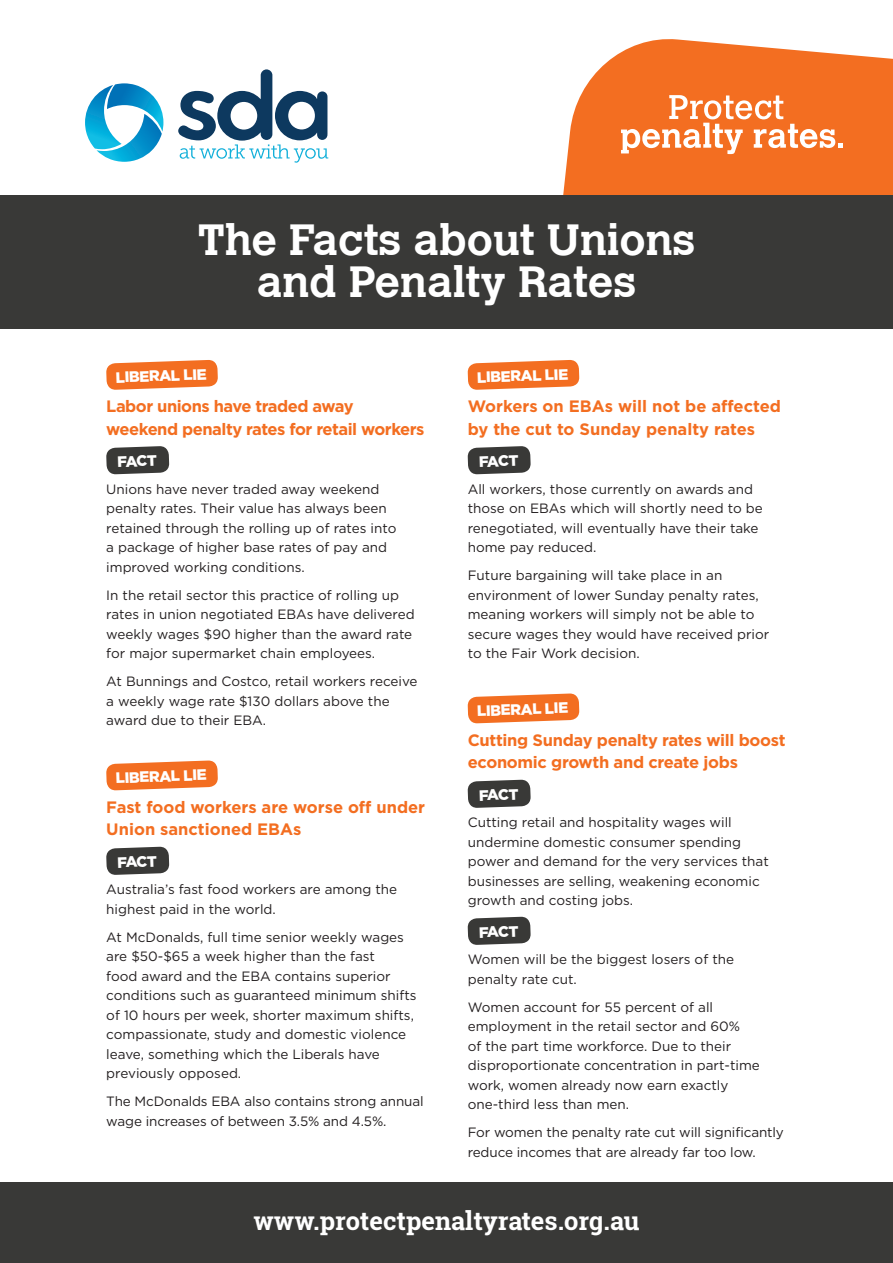
<style>
.page{position:relative;width:893px;height:1263px;background:#fff}
.page>*{position:absolute;margin:0;border:0;box-sizing:border-box;transform-origin:0 0}
.t1{font:700 43.5px/42px "Calvert";color:#fff;text-align:center}
.t2{font:700 25.5px "Roboto Slab";color:#fff}
.t3{font:700 16.5px/22.5px "Gotham";letter-spacing:-.02em;color:#f36e21}
.t4{font:700 16.5px/22.5px "Gotham";color:#f36e21}
.t5{font:900 15.15px "Gotham";color:#fff}
.t6{font:13.5px/19.5px "Gotham";color:#231f20}
</style>
<div class="page">
<svg style="left:563px;top:39px;width:330px;height:156px;background:#f4813f"></svg>
<svg style="left:621px;top:95px;width:222px;height:59px"></svg>
<svg style="left:85px;top:83px;width:78px;height:79px"></svg>
<svg style="left:178px;top:69px;width:150px;height:94px"></svg>
<div style="left:0;top:1182px;width:893px;height:81px;background:#393937"></div>
<div style="left:0;top:195px;width:893px;height:133px;background:#393937"></div>
<svg style="left:106px;top:360px;width:112px;height:30px;background:#f48240"></svg>
<svg style="left:106px;top:446px;width:63px;height:29px;background:#525250"></svg>
<svg style="left:106px;top:760px;width:112px;height:31px;background:#f48646"></svg>
<svg style="left:106px;top:846px;width:63px;height:29px;background:#525250"></svg>
<svg style="left:467px;top:360px;width:112px;height:30px;background:#f48240"></svg>
<svg style="left:467px;top:446px;width:64px;height:29px;background:#555553"></svg>
<svg style="left:467px;top:693px;width:112px;height:31px;background:#f58646"></svg>
<svg style="left:467px;top:779px;width:64px;height:29px;background:#555553"></svg>
<svg style="left:467px;top:916px;width:64px;height:29px;background:#555553"></svg>
<p class="t1" style="left:198px;top:218px;width:499px">The Facts about Unions and Penalty Rates</p>
<p class="t5" style="left:115px;top:367px;width:93px;rotate:-2deg">LIBERAL LIE</p>
<p class="t3" style="left:106px;top:395px;width:320px">Labor unions have traded away weekend penalty rates for retail workers</p>
<p class="t5" style="left:117px;top:451px;width:41px;rotate:-2deg">FACT</p>
<p class="t6" style="left:106px;top:479px;width:292px">Unions have never traded away weekend penalty rates. Their value has always been retained through the rolling up of rates into a package of higher base rates of pay and improved working conditions.</p>
<p class="t6" style="left:106px;top:585px;width:310px">In the retail sector this practice of rolling up rates in union negotiated EBAs have delivered weekly wages $90 higher than the award rate for major supermarket chain employees.</p>
<p class="t6" style="left:106px;top:671px;width:313px">At Bunnings and Costco, retail workers receive a weekly wage rate $130 dollars above the award due to their EBA.</p>
<p class="t5" style="left:115px;top:767px;width:93px;rotate:-2deg">LIBERAL LIE</p>
<p class="t4" style="left:106px;top:796px;width:320px">Fast food workers are worse off under<br>Union sanctioned EBAs</p>
<p class="t5" style="left:117px;top:852px;width:41px;rotate:-2deg">FACT</p>
<p class="t6" style="left:106px;top:879px;width:292px">Australia’s fast food workers are among the highest paid in the world.</p>
<p class="t6" style="left:106px;top:927px;width:312px">At McDonalds, full time senior weekly wages are $50-$65 a week higher than the fast<br>food award and the EBA contains superior conditions such as guaranteed minimum shifts of 10 hours per week, shorter maximum shifts, compassionate, study and domestic violence leave, something which the Liberals have previously opposed.</p>
<p class="t6" style="left:106px;top:1091px;width:319px">The McDonalds EBA also contains strong annual wage increases of between 3.5% and 4.5%.</p>
<p class="t5" style="left:477px;top:367px;width:93px;rotate:-2deg">LIBERAL LIE</p>
<p class="t4" style="left:468px;top:395px;width:315px">Workers on EBAs will not be affected by the cut to Sunday penalty rates</p>
<p class="t5" style="left:478px;top:451px;width:41px;rotate:-2deg">FACT</p>
<p class="t6" style="left:468px;top:479px;width:297px">All workers, those currently on awards and those on EBAs which will shortly need to be renegotiated, will eventually have their take home pay reduced.</p>
<p class="t6" style="left:468px;top:565px;width:303px">Future bargaining will take place in an environment of lower Sunday penalty rates, meaning workers will simply not be able to secure wages they would have received prior to the Fair Work decision.</p>
<p class="t5" style="left:477px;top:700px;width:93px;rotate:-2deg">LIBERAL LIE</p>
<p class="t3" style="left:468px;top:729px;width:319px">Cutting Sunday penalty rates will boost economic growth and create jobs</p>
<p class="t5" style="left:478px;top:785px;width:41px;rotate:-2deg">FACT</p>
<p class="t6" style="left:468px;top:812px;width:303px">Cutting retail and hospitality wages will undermine domestic consumer spending power and demand for the very services that businesses are selling, weakening economic growth and costing jobs.</p>
<p class="t5" style="left:478px;top:922px;width:41px;rotate:-2deg">FACT</p>
<p class="t6" style="left:468px;top:949px;width:268px">Women will be the biggest losers of the penalty rate cut.</p>
<p class="t6" style="left:468px;top:997px;width:294px">Women account for 55 percent of all employment in the retail sector and 60%<br>of the part time workforce. Due to their disproportionate concentration in part-time work, women already now earn exactly one-third less than men.</p>
<p class="t6" style="left:468px;top:1122px;width:318px">For women the penalty rate cut will significantly reduce incomes that are already far too low.</p>
<h2 class="t2" style="left:253px;top:1203px;width:388px">www.protectpenaltyrates.org.au</h2>
</div>
